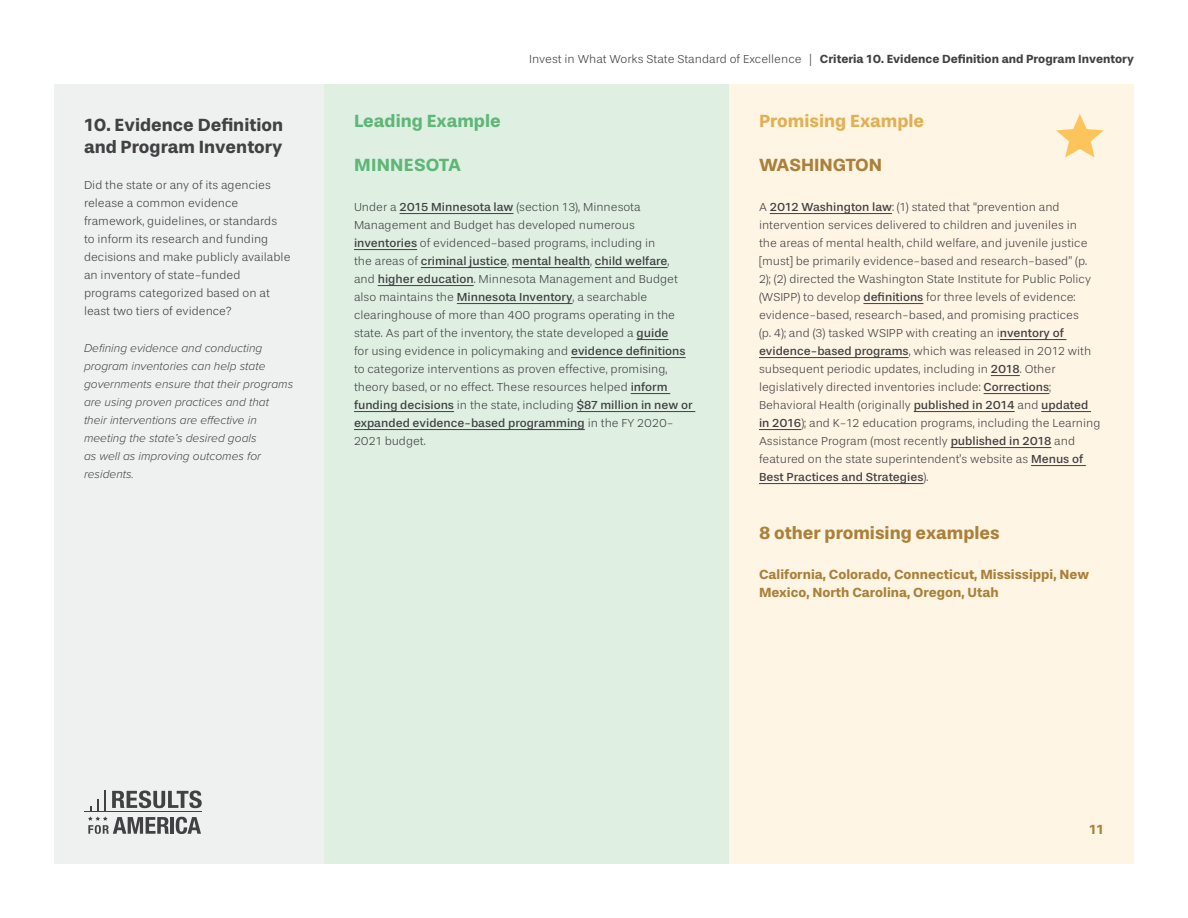
<style>
.page{position:relative;width:1188px;height:918px;background:#fff}
.page>*{position:absolute;margin:0;border:0;box-sizing:border-box;transform-origin:0 0}
.t1{font:700 18px/21.6px "Stevie Sans";color:#414042}
.t2{font:700 18px "Stevie Sans";color:#aa803a}
.t3{font:700 18px "Stevie Sans";color:#5eb677}
.t4{font:700 18px "Stevie Sans";color:#e2af53}
.t5{font:700 13.5px/18px "Stevie Sans";color:#aa803a}
.t6{font:300 12px/18px "Stevie Sans";color:#414042}
.t7{font:italic 300 12px/18px "Proxima Nova";color:#414042}
.t8{font:700 12px "Stevie Sans";color:#414042}
.s1{font-weight:300}
.s2{font-weight:400}
</style>
<div class="page">
<div style="left:54px;top:84px;width:270px;height:780px;background:#eff0f0"></div>
<div style="left:729px;top:84px;width:405px;height:780px;background:#fff5e4"></div>
<div style="left:324px;top:84px;width:405px;height:780px;background:#dff0e3"></div>
<hr style="left:770px;top:213px;width:122px;height:1px;background:#414042">
<hr style="left:863px;top:303px;width:60px;height:1px;background:#414042">
<hr style="left:1000px;top:339px;width:66px;height:1px;background:#414042">
<hr style="left:759px;top:357px;width:150px;height:1px;background:#414042">
<svg style="left:991px;top:375px;width:29px;height:1px"></svg>
<hr style="left:984px;top:393px;width:65px;height:1px;background:#414042">
<hr style="left:914px;top:411px;width:101px;height:1px;background:#414042">
<hr style="left:1041px;top:411px;width:50px;height:1px;background:#414042">
<hr style="left:759px;top:429px;width:42px;height:1px;background:#414042">
<hr style="left:951px;top:447px;width:100px;height:1px;background:#414042">
<hr style="left:1031px;top:465px;width:55px;height:1px;background:#414042">
<hr style="left:759px;top:483px;width:164px;height:1px;background:#414042">
<hr style="left:400px;top:213px;width:113px;height:1px;background:#414042">
<hr style="left:354px;top:249px;width:63px;height:1px;background:#414042">
<hr style="left:421px;top:267px;width:86px;height:1px;background:#414042">
<hr style="left:512px;top:267px;width:78px;height:1px;background:#414042">
<hr style="left:595px;top:267px;width:73px;height:1px;background:#414042">
<hr style="left:378px;top:285px;width:96px;height:1px;background:#414042">
<hr style="left:457px;top:303px;width:116px;height:1px;background:#414042">
<hr style="left:637px;top:339px;width:32px;height:1px;background:#414042">
<hr style="left:571px;top:357px;width:115px;height:1px;background:#414042">
<hr style="left:631px;top:393px;width:39px;height:1px;background:#414042">
<hr style="left:354px;top:411px;width:100px;height:1px;background:#414042">
<hr style="left:577px;top:411px;width:118px;height:1px;background:#414042">
<hr style="left:354px;top:429px;width:231px;height:1px;background:#414042">
<hr style="left:84px;top:812px;width:117px;height:1px;background:#414042">
<svg style="left:88px;top:790px;width:114px;height:44px"></svg>
<svg style="left:1056px;top:114px;width:48px;height:43px"></svg>
<h1 class="t1" style="left:84px;top:115px;width:201px">10. Evidence Definition and Program Inventory</h1>
<p class="t6" style="left:84px;top:176px;width:208px">Did the state or any of its agencies release a common evidence framework, guidelines, or standards to inform its research and funding decisions and make publicly available an inventory of state-funded programs categorized based on at least two tiers of evidence?</p>
<p class="t7" style="left:84px;top:339px;width:211px">Defining evidence and conducting program inventories can help state governments ensure that their programs are using proven practices and that their interventions are effective in meeting the state’s desired goals<br>as well as improving outcomes for residents.</p>
<p class="t8" style="left:529px;top:52px;width:606px"><span class="s1">Invest in What Works State Standard of Excellence |</span> Criteria 10. Evidence Definition and Program Inventory</p>
<h1 class="t3" style="left:354px;top:112px;width:148px">Leading Example</h1>
<h1 class="t4" style="left:759px;top:112px;width:167px">Promising Example</h1>
<h1 class="t3" style="left:354px;top:155px;width:109px">MINNESOTA</h1>
<p class="t6" style="left:354px;top:198px;width:340px">Under a <span class="s2">2015 Minnesota law</span> (section 13), Minnesota Management and Budget has developed numerous <span class="s2">inventories</span> of evidenced-based programs, including in<br>the areas of <span class="s2">criminal justice</span>, <span class="s2">mental health</span>, <span class="s2">child welfare</span>, and <span class="s2">higher education</span>. Minnesota Management and Budget also maintains the <span class="s2">Minnesota Inventory</span>, a searchable clearinghouse of more than 400 programs operating in the state. As part of the inventory, the state developed a <span class="s2">guide<br></span>for using evidence in policymaking and <span class="s2">evidence definitions </span>to categorize interventions as proven effective, promising, theory based, or no effect. These resources helped <span class="s2">inform funding decisions</span> in the state, including <span class="s2">$87 million in new or expanded evidence-based programming</span> in the FY 2020- 2021 budget.</p>
<h1 class="t2" style="left:759px;top:155px;width:125px">WASHINGTON</h1>
<p class="t6" style="left:759px;top:198px;width:343px">A <span class="s2">2012 Washington law</span>: (1) stated that “prevention and intervention services delivered to children and juveniles in<br>the areas of mental health, child welfare, and juvenile justice [must] be primarily evidence-based and research-based” (p.<br>2); (2) directed the Washington State Institute for Public Policy (WSIPP) to develop <span class="s2">definitions</span> for three levels of evidence: evidence-based, research-based, and promising practices<br>(p. 4); and (3) tasked WSIPP with creating an i<span class="s2">nventory of evidence-based programs</span>, which was released in 2012 with subsequent periodic updates, including in <span class="s2">2018</span>. Other legislatively directed inventories include: <span class="s2">Corrections</span>; Behavioral Health (originally <span class="s2">published in 2014</span> and <span class="s2">updated in 2016</span>); and K-12 education programs, including the Learning Assistance Program (most recently <span class="s2">published in 2018</span> and featured on the state superintendent’s website as <span class="s2">Menus of Best Practices and Strategies</span>).</p>
<h1 class="t2" style="left:759px;top:523px;width:242px">8 other promising examples</h1>
<p class="t5" style="left:759px;top:565px;width:332px">California, Colorado, Connecticut, Mississippi, New<br>Mexico, North Carolina, Oregon, Utah</p>
<p class="t5" style="left:1089px;top:821px;width:16px">11</p>
</div>
